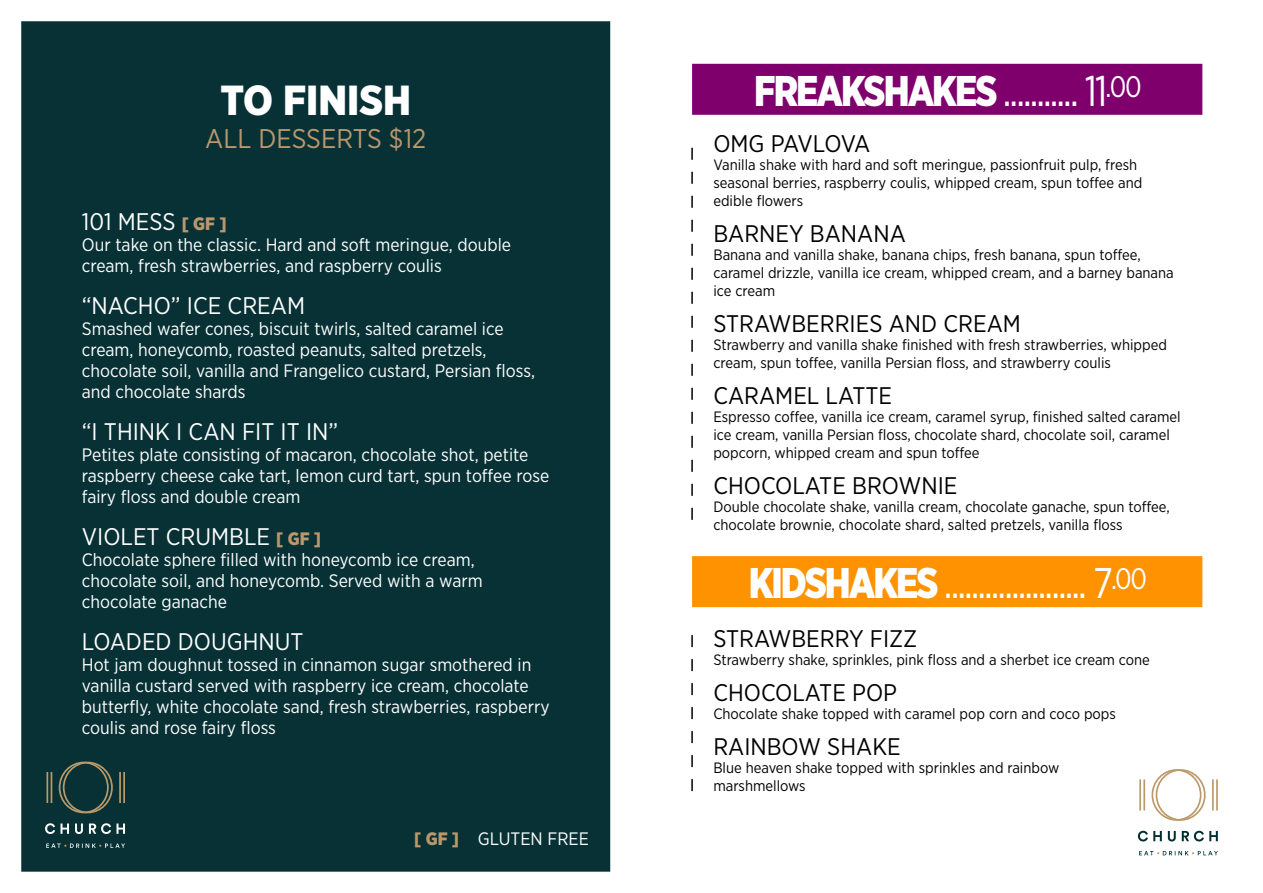
<style>
.page{position:relative;width:1263px;height:893px;background:#fff}
.page>*{position:absolute;margin:0;border:0;box-sizing:border-box;transform-origin:0 0}
.t1{font:42.9px "Gotham Narrow";color:#fff;scale:.91 1}
.t2{font:900 42px "Gotham Narrow";color:#fff}
.t3{font:27px "Gotham Narrow";color:#bb976c}
.t4{font:24px "Gotham Narrow";color:#000}
.t5{font:24px "Gotham Narrow";color:#fff}
.t6{font:24px "Gotham Narrow";letter-spacing:-.035em;color:#000}
.t7{font:18px/21px "Gotham Narrow";color:#fff}
.t8{font:15px/18px "Gotham Narrow";color:#000}
.s1{font-weight:900;font-size:18px;color:#bb976c}
.s2{font-weight:900;color:#bb976c}
.s3{font-weight:900}
</style>
<div class="page">
<div style="left:21px;top:21px;width:589px;height:851px;background:#073135"></div>
<svg style="left:59px;top:762px;width:54px;height:51px"></svg>
<hr style="left:47px;top:772px;width:1px;height:31px;background:#bb9a69">
<hr style="left:51px;top:772px;width:1px;height:31px;background:#bb9a69">
<hr style="left:119px;top:772px;width:2px;height:31px;background:#bb9a69">
<hr style="left:123px;top:772px;width:2px;height:31px;background:#bb9a69">
<svg style="left:45px;top:823px;width:10px;height:11px"></svg>
<svg style="left:61px;top:823px;width:8px;height:11px"></svg>
<svg style="left:75px;top:823px;width:8px;height:11px"></svg>
<svg style="left:89px;top:823px;width:22px;height:11px"></svg>
<svg style="left:117px;top:823px;width:8px;height:11px"></svg>
<svg style="left:46px;top:843px;width:79px;height:5px"></svg>
<svg style="left:1151px;top:769px;width:54px;height:52px"></svg>
<hr style="left:1139px;top:779px;width:2px;height:31px;background:#bb9a69">
<hr style="left:1143px;top:779px;width:2px;height:31px;background:#bb9a69">
<hr style="left:1212px;top:779px;width:2px;height:31px;background:#bb9a69">
<hr style="left:1216px;top:779px;width:2px;height:31px;background:#bb9a69">
<svg style="left:1138px;top:831px;width:24px;height:10px"></svg>
<svg style="left:1168px;top:831px;width:8px;height:10px"></svg>
<svg style="left:1182px;top:831px;width:36px;height:10px"></svg>
<svg style="left:1139px;top:851px;width:79px;height:4px"></svg>
<div style="left:692px;top:64px;width:510px;height:51px;background:#7f006d"></div>
<div style="left:692px;top:556px;width:510px;height:51px;background:#ff9200"></div>
<svg style="left:691px;top:147px;width:2px;height:373px"></svg>
<svg style="left:691px;top:635px;width:2px;height:157px"></svg>
<h2 class="t2" style="left:220px;top:73px;width:192px">TO FINISH</h2>
<h3 class="t3" style="left:205px;top:122px;width:222px">ALL DESSERTS $12</h3>
<h3 class="t5" style="left:82px;top:207px;width:146px">101 MESS <span class="s1">[ GF ]</span></h3>
<p class="t7" style="left:82px;top:234px;width:431px">Our take on the classic. Hard and soft meringue, double cream, fresh strawberries, and raspberry coulis</p>
<h3 class="t5" style="left:82px;top:291px;width:225px">“NACHO” ICE CREAM</h3>
<p class="t7" style="left:82px;top:318px;width:455px">Smashed wafer cones, biscuit twirls, salted caramel ice cream, honeycomb, roasted peanuts, salted pretzels, chocolate soil, vanilla and Frangelico custard, Persian floss, and chocolate shards</p>
<h3 class="t5" style="left:82px;top:417px;width:258px">“I THINK I CAN FIT IT IN”</h3>
<p class="t7" style="left:82px;top:444px;width:469px">Petites plate consisting of macaron, chocolate shot, petite raspberry cheese cake tart, lemon curd tart, spun toffee rose fairy floss and double cream</p>
<h3 class="t5" style="left:82px;top:522px;width:241px">VIOLET CRUMBLE <span class="s1">[ GF ]</span></h3>
<p class="t7" style="left:82px;top:549px;width:402px">Chocolate sphere filled with honeycomb ice cream, chocolate soil, and honeycomb. Served with a warm chocolate ganache</p>
<h3 class="t5" style="left:82px;top:627px;width:223px">LOADED DOUGHNUT</h3>
<p class="t7" style="left:82px;top:654px;width:469px">Hot jam doughnut tossed in cinnamon sugar smothered in vanilla custard served with raspberry ice cream, chocolate butterfly, white chocolate sand, fresh strawberries, raspberry coulis and rose fairy floss</p>
<p class="t7" style="left:414px;top:828px;width:176px"><span class="s2">[ GF ]</span> GLUTEN FREE</p>
<h1 class="t1" style="left:754px;top:64px;width:427px"><span class="s3">FREAKSHAKES</span> ........... 11<sup>.00</sup></h1>
<h3 class="t6" style="left:713px;top:128px;width:158px">OMG PAVLOVA</h3>
<p class="t8" style="left:713px;top:155px;width:430px">Vanilla shake with hard and soft meringue, passionfruit pulp, fresh seasonal berries, raspberry coulis, whipped cream, spun toffee and edible flowers</p>
<h3 class="t4" style="left:713px;top:218px;width:194px">BARNEY BANANA</h3>
<p class="t8" style="left:713px;top:245px;width:462px">Banana and vanilla shake, banana chips, fresh banana, spun toffee, caramel drizzle, vanilla ice cream, whipped cream, and a barney banana ice cream</p>
<h3 class="t4" style="left:713px;top:308px;width:309px">STRAWBERRIES AND CREAM</h3>
<p class="t8" style="left:713px;top:335px;width:455px">Strawberry and vanilla shake finished with fresh strawberries, whipped cream, spun toffee, vanilla Persian floss, and strawberry coulis</p>
<h3 class="t4" style="left:713px;top:380px;width:180px">CARAMEL LATTE</h3>
<p class="t8" style="left:713px;top:407px;width:469px">Espresso coffee, vanilla ice cream, caramel syrup, finished salted caramel ice cream, vanilla Persian floss, chocolate shard, chocolate soil, caramel popcorn, whipped cream and spun toffee</p>
<h3 class="t4" style="left:713px;top:470px;width:246px">CHOCOLATE BROWNIE</h3>
<p class="t8" style="left:713px;top:497px;width:458px">Double chocolate shake, vanilla cream, chocolate ganache, spun toffee, chocolate brownie, chocolate shard, salted pretzels, vanilla floss</p>
<h1 class="t1" style="left:749px;top:557px;width:439px"><span class="s3">KIDSHAKES</span> ..................... 7<sup>.00</sup></h1>
<h3 class="t4" style="left:713px;top:623px;width:205px">STRAWBERRY FIZZ</h3>
<p class="t8" style="left:713px;top:650px;width:438px">Strawberry shake, sprinkles, pink floss and a sherbet ice cream cone</p>
<h3 class="t4" style="left:713px;top:677px;width:185px">CHOCOLATE POP</h3>
<p class="t8" style="left:713px;top:704px;width:404px">Chocolate shake topped with caramel pop corn and coco pops</p>
<h3 class="t4" style="left:713px;top:731px;width:189px">RAINBOW SHAKE</h3>
<p class="t8" style="left:713px;top:758px;width:347px">Blue heaven shake topped with sprinkles and rainbow marshmellows</p>
</div>
